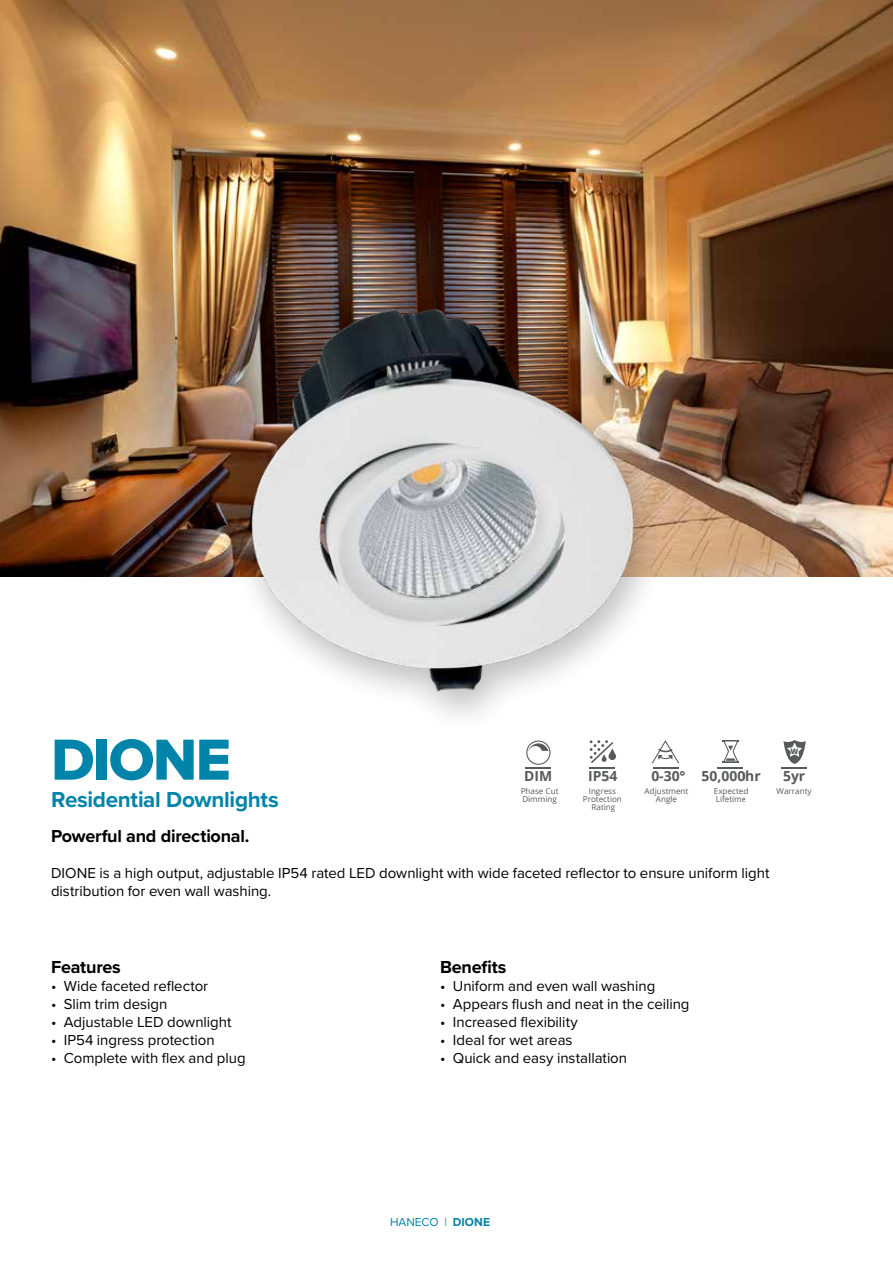
<style>
.page{position:relative;width:893px;height:1263px;background:#fff}
.page>*{position:absolute;margin:0;border:0;box-sizing:border-box;transform-origin:0 0}
.t1{font:60px "Proxima Nova Extrabld";letter-spacing:-.03em;color:#0084a9}
.t2{font:700 22.5px "Proxima Nova";letter-spacing:-.015em;color:#0084a9}
.t3{font:700 18px "Proxima Nova";letter-spacing:-.015em;color:#000}
.t4{font:15px/18px "Proxima Nova";letter-spacing:-.005em;color:#000}
.t5{font:700 13.95px "Open Sans";color:#58595b}
.t6{font:12px "Proxima Nova";letter-spacing:-.01em;color:#0084a9}
.t7{font:8.1px/8.1px "Open Sans";color:#58595b}
.t8{font:800 7.65px "Open Sans";color:#58595b}
.s1{font-weight:700}
</style>
<div class="page">
<img style="left:0;top:0;width:893px;height:576px">
<svg style="left:722px;top:740px;width:17px;height:23px"></svg>
<hr style="left:718px;top:767px;width:25px;height:2px;background:#595a5b">
<svg style="left:652px;top:740px;width:27px;height:24px"></svg>
<hr style="left:653px;top:767px;width:25px;height:2px;background:#595a5b">
<svg style="left:590px;top:740px;width:26px;height:23px"></svg>
<hr style="left:589px;top:767px;width:25px;height:2px;background:#595a5b">
<hr style="left:525px;top:767px;width:25px;height:2px;background:#595a5b">
<svg style="left:528px;top:743px;width:20px;height:8px"></svg>
<div style="left:526px;top:740px;width:25px;height:25px;border:1px solid #58595b;border-radius:50%"></div>
<svg style="left:783px;top:740px;width:23px;height:24px"></svg>
<hr style="left:782px;top:767px;width:25px;height:2px;background:#595a5b">
<img style="left:168px;top:261px;width:515px;height:456px">
<h1 class="t1" style="left:51px;top:725px;width:181px">DIONE</h1>
<h2 class="t2" style="left:51px;top:782px;width:229px">Residential Downlights</h2>
<p class="t5" style="left:524px;top:766px;width:30px">DIM</p>
<p class="t7" style="left:521px;top:786px;width:39px">Phase Cut<br>Dimming</p>
<p class="t5" style="left:588px;top:766px;width:31px">IP54</p>
<p class="t7" style="left:583px;top:786px;width:41px;text-align:center">Ingress<br>Protection<br>Rating</p>
<p class="t5" style="left:651px;top:766px;width:36px">0-30°</p>
<p class="t7" style="left:645px;top:786px;width:45px;text-align:center">Adjustment<br>Angle</p>
<p class="t5" style="left:701px;top:766px;width:61px">50,000hr</p>
<p class="t7" style="left:714px;top:786px;width:36px">Expected<br>Lifetime</p>
<p class="t8" style="left:791px;top:745px;width:9px">W</p>
<p class="t7" style="left:777px;top:786px;width:37px">Warranty</p>
<p class="t5" style="left:783px;top:766px;width:24px">5yr</p>
<p class="t3" style="left:51px;top:822px;width:200px">Powerful and directional.</p>
<p class="t4" style="left:51px;top:863px;width:720px">DIONE is a high output, adjustable IP54 rated LED downlight with wide faceted reflector to ensure uniform light distribution for even wall washing.</p>
<p class="t3" style="left:51px;top:954px;width:71px">Features</p>
<p class="t4" style="left:51px;top:976px;width:159px">• Wide faceted reflector</p>
<p class="t4" style="left:51px;top:994px;width:118px">• Slim trim design</p>
<p class="t4" style="left:51px;top:1012px;width:182px">• Adjustable LED downlight</p>
<p class="t4" style="left:51px;top:1030px;width:165px">• IP54 ingress protection</p>
<p class="t4" style="left:51px;top:1048px;width:196px">• Complete with flex and plug</p>
<p class="t3" style="left:440px;top:954px;width:68px">Benefits</p>
<p class="t4" style="left:440px;top:976px;width:217px">• Uniform and even wall washing</p>
<p class="t4" style="left:440px;top:994px;width:251px">• Appears flush and neat in the ceiling</p>
<p class="t4" style="left:440px;top:1012px;width:139px">• Increased flexibility</p>
<p class="t4" style="left:440px;top:1030px;width:134px">• Ideal for wet areas</p>
<p class="t4" style="left:440px;top:1048px;width:188px">• Quick and easy installation</p>
<p class="t6" style="left:390px;top:1213px;width:101px">HANECO | <span class="s1">DIONE</span></p>
</div>
